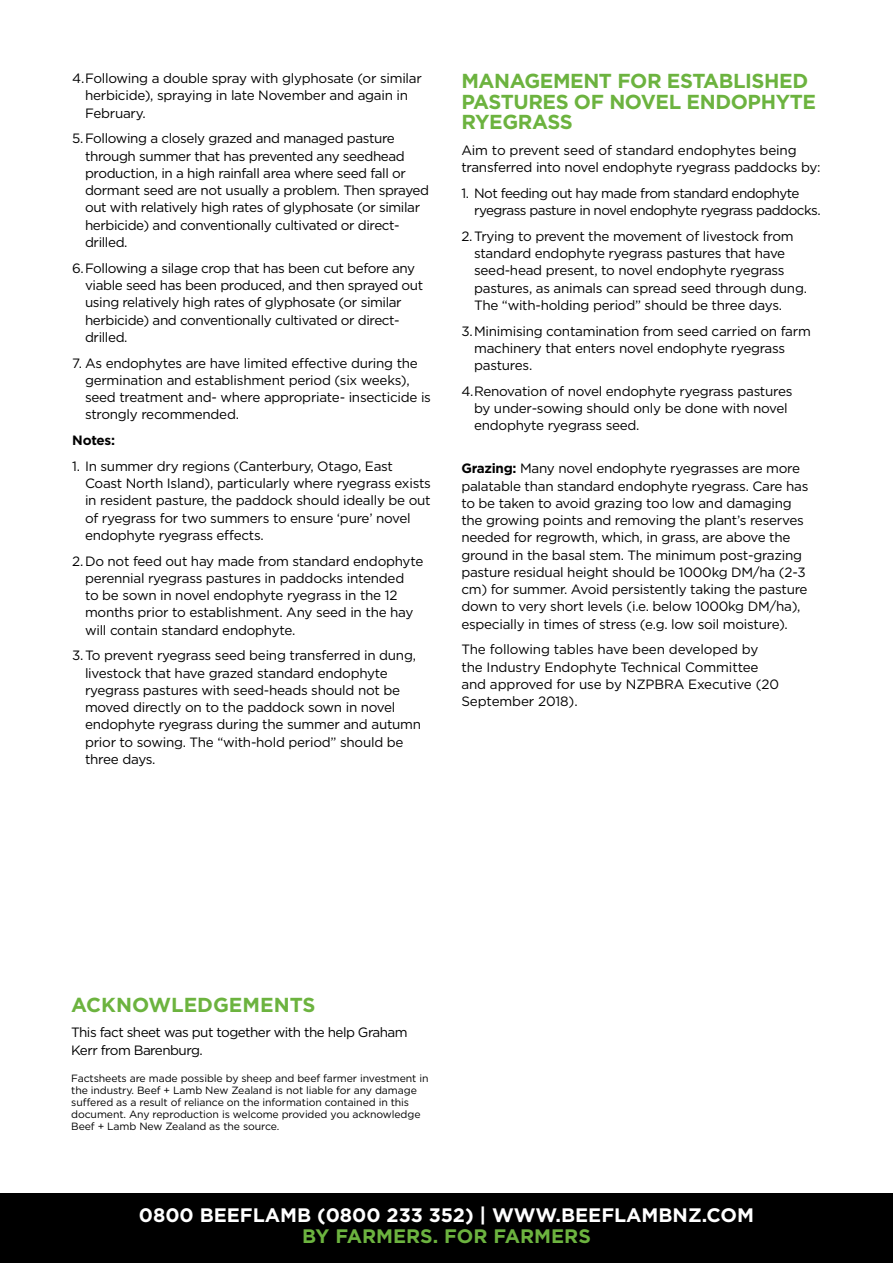
<style>
.page{position:relative;width:893px;height:1263px;background:#fff}
.page>*{position:absolute;margin:0;border:0;box-sizing:border-box;transform-origin:0 0}
.t1{font:700 20.25px/20.2px "Gotham";letter-spacing:-.02em;color:#6cb33f}
.t2{font:700 20.25px "Gotham";color:#6cb33f}
.t3{font:700 19.5px "Gotham";color:#fff}
.t4{font:700 19.5px "Gotham";color:#6cb33f}
.t5{font:13.5px/17.2px "Gotham";letter-spacing:-.02em;color:#000}
.t6{font:13.5px/17.2px "Gotham";letter-spacing:-.04em;color:#000}
.t7{font:700 13.5px "Gotham";letter-spacing:-.02em;color:#000}
.t8{font:10.5px/12px "Gotham";letter-spacing:-.01em;color:#000}
.s1{font-weight:700}
</style>
<div class="page">
<div style="left:0;top:1193px;width:893px;height:70px;background:#000"></div>
<p class="t5" style="left:85px;top:69px;width:338px;text-indent:-13px">4.Following a double spray with glyphosate (or similar herbicide), spraying in late November and again in<br>February.</p>
<p class="t5" style="left:85px;top:130px;width:346px;text-indent:-13px">5.Following a closely grazed and managed pasture through summer that has prevented any seedhead production, in a high rainfall area where seed fall or dormant seed are not usually a problem. Then sprayed out with relatively high rates of glyphosate (or similar herbicide) and conventionally cultivated or direct&shy;drilled.</p>
<p class="t5" style="left:85px;top:259px;width:340px;text-indent:-13px">6.Following a silage crop that has been cut before any viable seed has been produced, and then sprayed out using relatively high rates of glyphosate (or similar herbicide) and conventionally cultivated or direct&shy;drilled.</p>
<p class="t5" style="left:85px;top:354px;width:347px;text-indent:-13px">7. As endophytes are have limited effective during the germination and establishment period (six weeks), seed treatment and- where appropriate- insecticide is strongly recommended.</p>
<p class="t7" style="left:72px;top:431px;width:44px">Notes:</p>
<p class="t5" style="left:85px;top:457px;width:347px;text-indent:-13px">1. In summer dry regions (Canterbury, Otago, East Coast North Island), particularly where ryegrass exists in resident pasture, the paddock should ideally be out of ryegrass for two summers to ensure ‘pure’ novel endophyte ryegrass effects.</p>
<p class="t5" style="left:85px;top:552px;width:340px;text-indent:-13px">2.Do not feed out hay made from standard endophyte perennial ryegrass pastures in paddocks intended<br>to be sown in novel endophyte ryegrass in the 12 months prior to establishment. Any seed in the hay will contain standard endophyte.</p>
<p class="t5" style="left:85px;top:647px;width:338px;text-indent:-13px">3.To prevent ryegrass seed being transferred in dung, livestock that have grazed standard endophyte ryegrass pastures with seed-heads should not be moved directly on to the paddock sown in novel endophyte ryegrass during the summer and autumn prior to sowing. The “with-hold period” should be three days.</p>
<h1 class="t1" style="left:461px;top:71px;width:356px">MANAGEMENT FOR ESTABLISHED<br>PASTURES OF NOVEL ENDOPHYTE<br>RYEGRASS</h1>
<p class="t5" style="left:461px;top:141px;width:361px">Aim to prevent seed of standard endophytes being transferred into novel endophyte ryegrass paddocks by:</p>
<p class="t6" style="left:474px;top:184px;width:348px;text-indent:-13px">1. Not feeding out hay made from standard endophyte ryegrass pasture in novel endophyte ryegrass paddocks.</p>
<p class="t5" style="left:474px;top:227px;width:334px;text-indent:-13px">2.Trying to prevent the movement of livestock from standard endophyte ryegrass pastures that have seed-head present, to novel endophyte ryegrass pastures, as animals can spread seed through dung.<br>The “with-holding period” should be three days.</p>
<p class="t5" style="left:474px;top:322px;width:338px;text-indent:-13px">3.Minimising contamination from seed carried on farm machinery that enters novel endophyte ryegrass pastures.</p>
<p class="t5" style="left:474px;top:382px;width:320px;text-indent:-13px">4.Renovation of novel endophyte ryegrass pastures by under-sowing should only be done with novel endophyte ryegrass seed.</p>
<p class="t5" style="left:461px;top:460px;width:349px"><span class="s1">Grazing:</span> Many novel endophyte ryegrasses are more palatable than standard endophyte ryegrass. Care has to be taken to avoid grazing too low and damaging the growing points and removing the plant’s reserves needed for regrowth, which, in grass, are above the ground in the basal stem. The minimum post-grazing pasture residual height should be 1000kg DM/ha (2-3 cm) for summer. Avoid persistently taking the pasture down to very short levels (i.e. below 1000kg DM/ha), especially in times of stress (e.g. low soil moisture).</p>
<p class="t5" style="left:461px;top:641px;width:319px">The following tables have been developed by the Industry Endophyte Technical Committee and approved for use by NZPBRA Executive (20<br>September 2018).</p>
<h1 class="t2" style="left:71px;top:991px;width:246px">ACKNOWLEDGEMENTS</h1>
<p class="t6" style="left:71px;top:1024px;width:338px">This fact sheet was put together with the help Graham<br>Kerr from Barenburg.</p>
<p class="t8" style="left:71px;top:1072px;width:359px">Factsheets are made possible by sheep and beef farmer investment in the industry. Beef + Lamb New Zealand is not liable for any damage suffered as a result of reliance on the information contained in this document. Any reproduction is welcome provided you acknowledge Beef + Lamb New Zealand as the source.</p>
<h2 class="t3" style="left:139px;top:1202px;width:617px">0800 BEEFLAMB (0800 233 352) | WWW.BEEFLAMBNZ.COM</h2>
<h2 class="t4" style="left:302px;top:1223px;width:290px">BY FARMERS. FOR FARMERS</h2>
</div>
